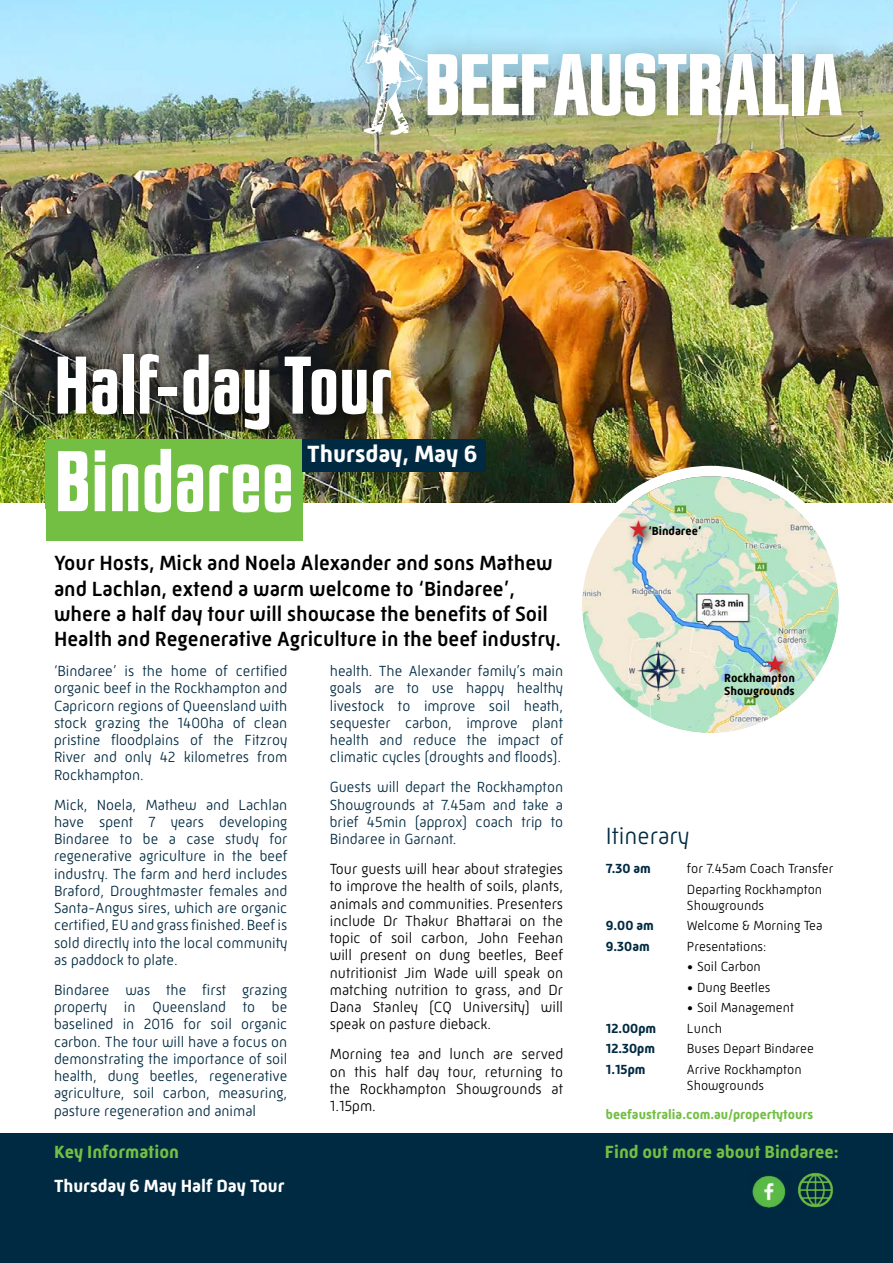
<style>
.page{position:relative;width:893px;height:1263px;background:#fff}
.page>*{position:absolute;margin:0;border:0;box-sizing:border-box;transform-origin:0 0}
.t1{font:700 90px "Jay Gothic URW";color:#fff}
.t2{font:700 85.5px "Jay Gothic URW";color:#fff}
.t3{font:700 24px "Mic 32 New";color:#fff}
.t4{font:300 24px "Mic 32 New";color:#002a41}
.t5{font:500 21px/25.2px "Mic 32 New";color:#000}
.t6{font:700 18px "Mic 32 New";color:#72bf44}
.t7{font:700 18px "Mic 32 New";color:#fff}
.t8{font:300 15px/17.2px "Mic 32 New";color:#002a41;text-align:justify}
.t9{font:300 15px/17.2px "Mic 32 New";color:#000;text-align:justify}
.t10{font:300 13.5px/20.4px "Mic 32 New";color:#000}
.t11{font:700 13.5px "Mic 32 New";color:#002a41}
.t12{font:700 13.5px "Mic 32 New";color:#72bf44}
.t13{font:700 12px/12.8px "Mic 32 New";color:#000}
.s1{color:#d2232a}
</style>
<div class="page">
<div style="left:0;top:1133px;width:893px;height:130px;background:#002a41"></div>
<img style="left:0;top:0;width:893px;height:502px">
<img style="left:582px;top:476px;width:257px;height:257px;border-radius:128px">
<div style="left:571px;top:466px;width:278px;height:278px;border:10px solid #fff;border-radius:50%"></div>
<div style="left:47px;top:343px;width:355px;height:98px;background:#000;opacity:.5"></div>
<div style="left:46px;top:440px;width:257px;height:101px;background:#72bf44"></div>
<div style="left:45px;top:440px;width:257px;height:69px;background:#72bf44"></div>
<div style="left:303px;top:439px;width:183px;height:33px;background:#002a41"></div>
<img style="left:626px;top:639px;width:61px;height:62px">
<img style="left:752px;top:1175px;width:34px;height:33px">
<img style="left:797px;top:1173px;width:37px;height:35px">
<div style="left:763px;top:651px;width:32px;height:32px;background:#000;opacity:.75"></div>
<div style="left:626px;top:516px;width:32px;height:32px;background:#000;opacity:.75"></div>
<div style="left:343px;top:12px;width:521px;height:145px;background:#000;opacity:.3"></div>
<img style="left:364px;top:33px;width:184px;height:102px">
<svg style="left:554px;top:53px;width:234px;height:63px"></svg>
<div style="left:792px;top:54px;width:12px;height:61px;background:#fff"></div>
<svg style="left:807px;top:54px;width:35px;height:61px"></svg>
<svg style="left:766px;top:655px;width:18px;height:17px"></svg>
<h2 class="t2" style="left:54px;top:339px;width:339px">Half-day Tour</h2>
<h1 class="t1" style="left:54px;top:433px;width:241px">Bindaree</h1>
<h3 class="t3" style="left:307px;top:440px;width:172px">Thursday, May 6</h3>
<h3 class="t5" style="left:54px;top:551px;width:509px">Your Hosts, Mick and Noela Alexander and sons Mathew and Lachlan, extend a warm welcome to ‘Bindaree’, where a half day tour will showcase the benefits of Soil Health and Regenerative Agriculture in the beef industry.</h3>
<p class="t8" style="left:54px;top:662px;width:235px">‘Bindaree’ is the home of certified organic beef in the Rockhampton and Capricorn regions of Queensland with stock grazing the 1400ha of clean pristine floodplains of the Fitzroy River and only 42 kilometres from Rockhampton.</p>
<p class="t8" style="left:54px;top:796px;width:235px">Mick, Noela, Mathew and Lachlan have spent 7 years developing Bindaree to be a case study for regenerative agriculture in the beef industry. The farm and herd includes Braford, Droughtmaster females and Santa-Angus sires, which are organic certified, EU and grass finished. Beef is sold directly into the local community as paddock to plate.</p>
<p class="t8" style="left:54px;top:981px;width:235px">Bindaree was the first grazing property in Queensland to be baselined in 2016 for soil organic carbon. The tour will have a focus on demonstrating the importance of soil health, dung beetles, regenerative agriculture, soil carbon, measuring, pasture regeneration and animal</p>
<p class="t8" style="left:330px;top:662px;width:235px">health. The Alexander family’s main goals are to use happy healthy livestock to improve soil heath, sequester carbon, improve plant health and reduce the impact of climatic cycles (droughts and floods).</p>
<p class="t8" style="left:330px;top:778px;width:235px">Guests will depart the Rockhampton Showgrounds at 7.45am and take a brief 45min (approx) coach trip to Bindaree in Garnant.</p>
<p class="t9" style="left:330px;top:860px;width:235px">Tour guests will hear about strategies to improve the health of soils, plants, animals and communities. Presenters include Dr Thakur Bhattarai on the topic of soil carbon, John Feehan will present on dung beetles, Beef nutritionist Jim Wade will speak on matching nutrition to grass, and Dr Dana Stanley (CQ University) will speak on pasture dieback.</p>
<p class="t9" style="left:330px;top:1045px;width:235px">Morning tea and lunch are served on this half day tour, returning to the Rockhampton Showgrounds at 1.15pm.</p>
<p class="t13" style="left:629px;top:525px;width:74px"><span class="s1">★</span>‘Bindaree’</p>
<p class="t13" style="left:724px;top:672px;width:72px">Rockhampton<br>Showgrounds</p>
<h3 class="t4" style="left:606px;top:822px;width:85px">Itinerary</h3>
<p class="t11" style="left:606px;top:861px;width:47px">7.30 am</p>
<p class="t10" style="left:687px;top:858px;width:148px">for 7.45am Coach Transfer<br>Departing Rockhampton</p>
<p class="t10" style="left:687px;top:895px;width:79px">Showgrounds</p>
<p class="t11" style="left:606px;top:918px;width:49px">9.00 am</p>
<p class="t10" style="left:687px;top:915px;width:137px">Welcome &amp; Morning Tea</p>
<p class="t11" style="left:606px;top:938px;width:45px">9.30am</p>
<p class="t10" style="left:687px;top:936px;width:81px">Presentations:</p>
<p class="t10" style="left:687px;top:956px;width:75px">• Soil Carbon</p>
<p class="t10" style="left:687px;top:977px;width:85px">• Dung Beetles</p>
<p class="t10" style="left:687px;top:997px;width:109px">• Soil Management</p>
<p class="t11" style="left:606px;top:1020px;width:52px">12.00pm</p>
<p class="t10" style="left:687px;top:1018px;width:37px">Lunch</p>
<p class="t11" style="left:606px;top:1041px;width:51px">12.30pm</p>
<p class="t10" style="left:687px;top:1038px;width:128px">Buses Depart Bindaree</p>
<p class="t11" style="left:606px;top:1061px;width:41px">1.15pm</p>
<p class="t10" style="left:687px;top:1061px;width:116px;line-height:16.2px">Arrive Rockhampton<br>Showgrounds</p>
<p class="t12" style="left:606px;top:1106px;width:209px">beefaustralia.com.au/propertytours</p>
<p class="t6" style="left:54px;top:1141px;width:126px">Key Information</p>
<p class="t6" style="left:605px;top:1141px;width:235px">Find out more about Bindaree:</p>
<p class="t7" style="left:54px;top:1176px;width:232px">Thursday 6 May Half Day Tour</p>
</div>
